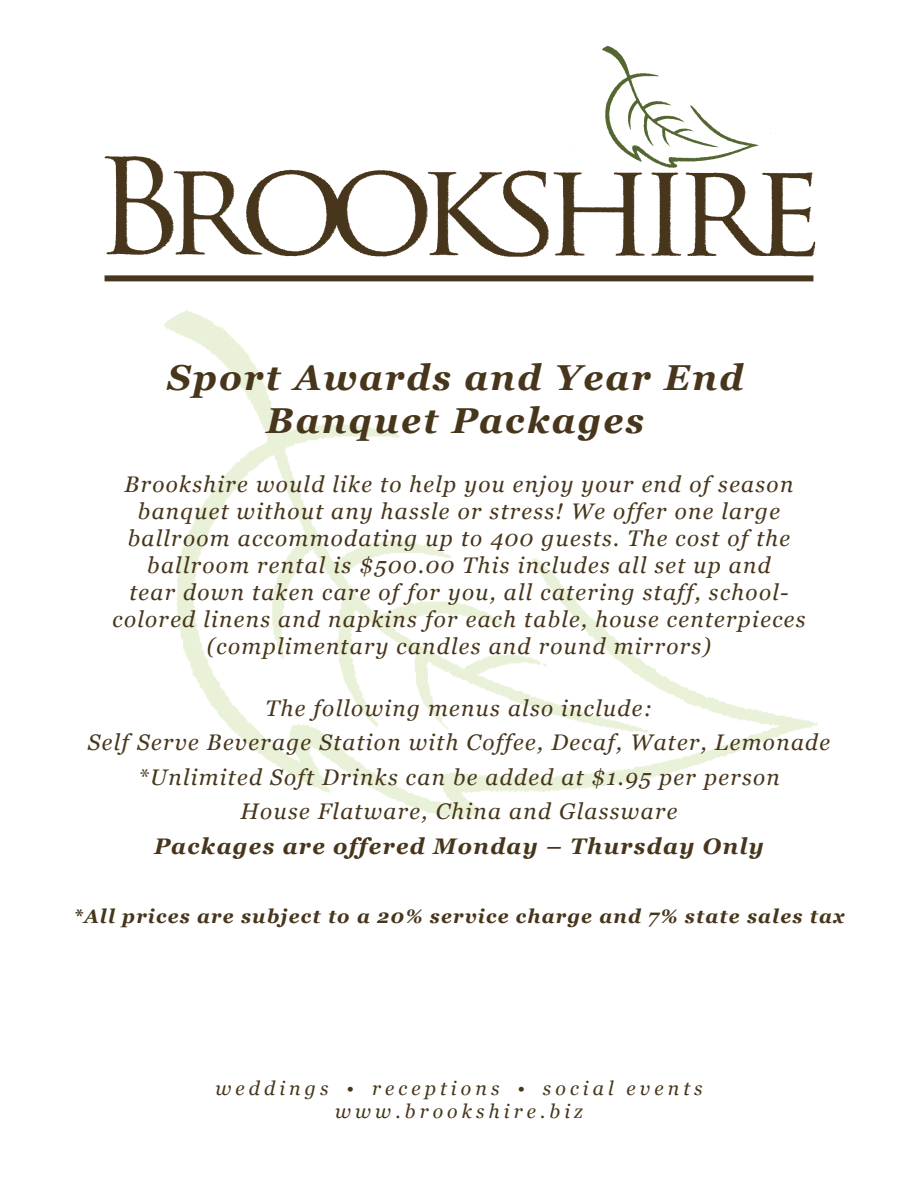
<style>
.page{position:relative;width:918px;height:1188px;background:#fff}
.page>*{position:absolute;margin:0;border:0;box-sizing:border-box;transform-origin:0 0}
.t1{font:italic 700 36px "Georgia";letter-spacing:.06em;color:#47361b}
.t2{font:italic 22.5px/27px "Georgia";letter-spacing:.06em;color:#47361b;text-align:center}
.t3{font:italic 700 22.5px "Georgia";letter-spacing:.06em;color:#47361b}
.t4{font:italic 700 19.5px "Georgia";letter-spacing:.06em;color:#47361b}
.t5{font:italic 19.5px "Georgia";letter-spacing:.21em;color:#47361b}
</style>
<div class="page">
<img style="left:164px;top:310px;width:654px;height:508px">
<div style="left:105px;top:275px;width:708px;height:6px;background:#47361b"></div>
<img style="left:104px;top:133px;width:712px;height:124px">
<img style="left:590px;top:45px;width:175px;height:125px">
<p class="t1" style="left:167px;top:354px;width:577px">Sport Awards and Year End</p>
<p class="t1" style="left:266px;top:397px;width:379px">Banquet Packages</p>
<p class="t2" style="left:112px;top:471px;width:695px">Brookshire would like to help you enjoy your end of season banquet without any hassle or stress! We offer one large ballroom accommodating up to 400 guests. The cost of the ballroom rental is $500.00 This includes all set up and<br>tear down taken care of for you, all catering staff, school&shy;colored linens and napkins for each table, house centerpieces (complimentary candles and round mirrors)</p>
<p class="t2" style="left:266px;top:695px;width:388px">The following menus also include:</p>
<p class="t2" style="left:88px;top:729px;width:744px">Self Serve Beverage Station with Coffee, Decaf, Water, Lemonade</p>
<p class="t2" style="left:138px;top:764px;width:643px">*Unlimited Soft Drinks can be added at $1.95 per person</p>
<p class="t2" style="left:241px;top:798px;width:438px">House Flatware, China and Glassware</p>
<p class="t3" style="left:154px;top:831px;width:611px">Packages are offered Monday – Thursday Only</p>
<p class="t4" style="left:73px;top:903px;width:773px">*All prices are subject to a 20% service charge and 7% state sales tax</p>
<p class="t5" style="left:215px;top:1076px;width:489px">weddings • receptions • social events</p>
<p class="t5" style="left:335px;top:1099px;width:249px">www.brookshire.biz</p>
</div>
